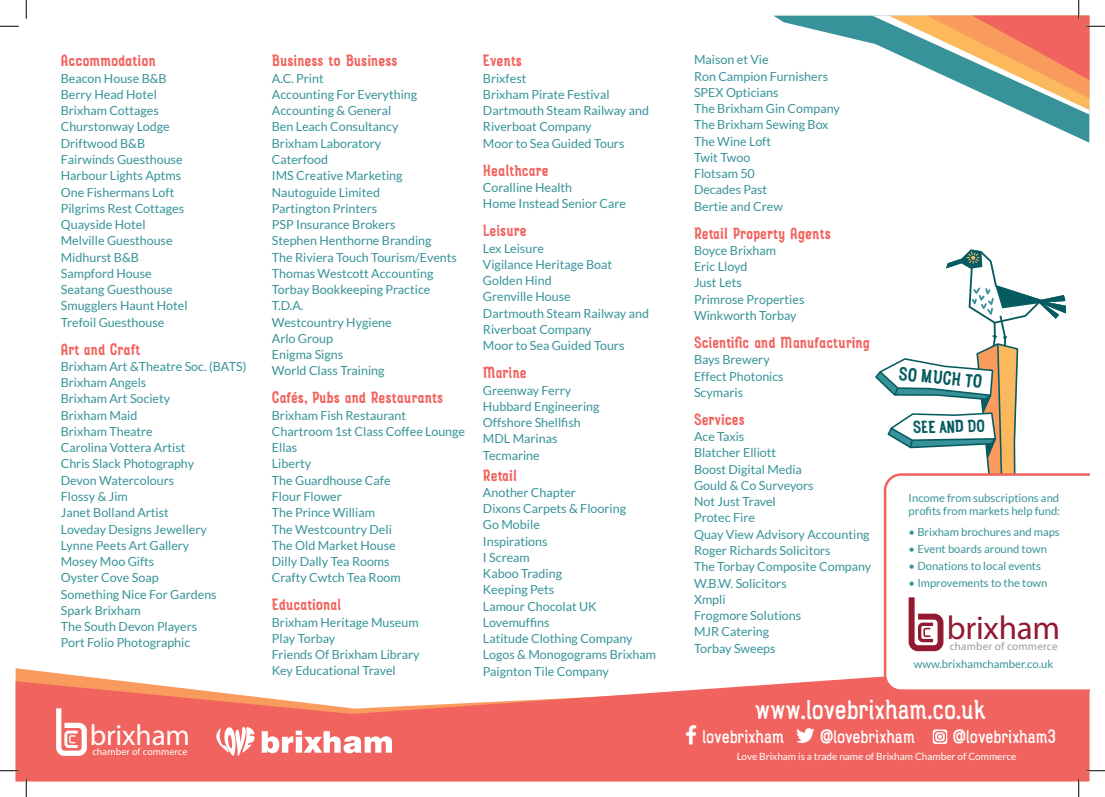
<style>
.page{position:relative;width:1105px;height:797px;background:#fff}
.page>*{position:absolute;margin:0;border:0;box-sizing:border-box;transform-origin:0 0}
.t1{font:33.25px "Myriad Pro";letter-spacing:-.005em;color:#921930}
.t2{font:30.75px "Rainier North 500";color:#fff}
.t3{font:29.25px "Myriad Pro";letter-spacing:-.005em;color:#fff}
.t4{font:20.75px "Rainier North 500";color:#fff}
.t5{font:20.38px "Rainier North 700";color:#065b61}
.t6{font:18.75px "Rainier North 700";color:#065b61}
.t7{font:17.5px "Rainier West 700";color:#f1635e}
.t8{font:12.5px/16.2px "Lato";color:#379399}
.t9{font:11.25px/13.5px "Lato";color:#379399}
.t10{font:11.12px "Myriad Pro";letter-spacing:.015em;color:#999c9d}
.t11{font:10px "Lato";color:#fff}
.t12{font:9.88px "Myriad Pro";letter-spacing:.015em;color:#fff}
</style>
<div class="page">
<svg style="left:9px;top:612px;width:1086px;height:185px"></svg>
<svg style="left:774px;top:16px;width:315px;height:127px"></svg>
<svg style="left:875px;top:249px;width:191px;height:307px"></svg>
<svg style="left:16px;top:662px;width:1073px;height:119px;fill:#f1635e"></svg>
<svg style="left:55px;top:705px;width:34px;height:53px"></svg>
<svg style="left:216px;top:726px;width:39px;height:30px"></svg>
<svg style="left:262px;top:730px;width:130px;height:23px"></svg>
<svg style="left:884px;top:473px;width:205px;height:219px"></svg>
<svg style="left:909px;top:597px;width:37px;height:55px"></svg>
<svg style="left:933px;top:729px;width:14px;height:15px"></svg>
<svg style="left:0;top:25px;width:19px;height:2px"></svg>
<svg style="left:0;top:770px;width:19px;height:1px"></svg>
<svg style="left:1086px;top:770px;width:19px;height:1px"></svg>
<svg style="left:25px;top:0;width:2px;height:19px"></svg>
<svg style="left:25px;top:778px;width:2px;height:19px"></svg>
<svg style="left:872px;top:0;width:233px;height:114px"></svg>
<svg style="left:1078px;top:778px;width:1px;height:19px"></svg>
<svg style="left:686px;top:725px;width:10px;height:19px"></svg>
<svg style="left:796px;top:728px;width:19px;height:14px"></svg>
<h3 class="t7" style="left:61px;top:49px;width:97px">Accommodation</h3>
<p class="t8" style="left:61px;top:70px;width:128px">Beacon House B&amp;B<br>Berry Head Hotel<br>Brixham Cottages<br>Churstonway Lodge<br>Driftwood B&amp;B<br>Fairwinds Guesthouse<br>Harbour Lights Aptms<br>One Fishermans Loft<br>Pilgrims Rest Cottages<br>Quayside Hotel<br>Melville Guesthouse<br>Midhurst B&amp;B<br>Sampford House<br>Seatang Guesthouse<br>Smugglers Haunt Hotel<br>Trefoil Guesthouse</p>
<h3 class="t7" style="left:61px;top:337px;width:81px">Art and Craft</h3>
<p class="t8" style="left:61px;top:358px;width:187px">Brixham Art &amp;Theatre Soc. (BATS)<br>Brixham Angels<br>Brixham Art Society<br>Brixham Maid<br>Brixham Theatre<br>Carolina Vottera Artist<br>Chris Slack Photography<br>Devon Watercolours<br>Flossy &amp; Jim<br>Janet Bolland Artist<br>Loveday Designs Jewellery<br>Lynne Peets Art Gallery<br>Mosey Moo Gifts<br>Oyster Cove Soap<br>Something Nice For Gardens<br>Spark Brixham<br>The South Devon Players<br>Port Folio Photographic</p>
<h3 class="t3" style="left:90px;top:717px;width:102px">brixham</h3>
<p class="t12" style="left:92px;top:745px;width:96px">chamber of commerce</p>
<h3 class="t7" style="left:272px;top:49px;width:127px">Business to Business</h3>
<p class="t8" style="left:272px;top:70px;width:187px">A.C. Print<br>Accounting For Everything<br>Accounting &amp; General<br>Ben Leach Consultancy<br>Brixham Laboratory<br>Caterfood<br>IMS Creative Marketing<br>Nautoguide Limited<br>Partington Printers<br>PSP Insurance Brokers<br>Stephen Henthorne Branding<br>The Riviera Touch Tourism/Events<br>Thomas Westcott Accounting<br>Torbay Bookkeeping Practice<br>T.D.A.<br>Westcountry Hygiene<br>Arlo Group<br>Enigma Signs<br>World Class Training</p>
<h3 class="t7" style="left:272px;top:386px;width:173px">Cafés, Pubs and Restaurants</h3>
<p class="t8" style="left:272px;top:407px;width:195px">Brixham Fish Restaurant<br>Chartroom 1st Class Coffee Lounge<br>Ellas<br>Liberty<br>The Guardhouse Cafe<br>Flour Flower<br>The Prince William<br>The Westcountry Deli<br>The Old Market House<br>Dilly Dally Tea Rooms<br>Crafty Cwtch Tea Room</p>
<h3 class="t7" style="left:272px;top:593px;width:71px">Educational</h3>
<p class="t8" style="left:272px;top:614px;width:149px">Brixham Heritage Museum<br>Play Torbay<br>Friends Of Brixham Library<br>Key Educational Travel</p>
<h3 class="t7" style="left:483px;top:49px;width:41px">Events</h3>
<p class="t8" style="left:483px;top:70px;width:168px">Brixfest<br>Brixham Pirate Festival<br>Dartmouth Steam Railway and<br>Riverboat Company<br>Moor to Sea Guided Tours</p>
<h3 class="t7" style="left:483px;top:158px;width:67px">Healthcare</h3>
<p class="t8" style="left:483px;top:179px;width:145px">Coralline Health<br>Home Instead Senior Care</p>
<h3 class="t7" style="left:483px;top:219px;width:45px">Leisure</h3>
<p class="t8" style="left:483px;top:240px;width:168px">Lex Leisure<br>Vigilance Heritage Boat<br>Golden Hind<br>Grenville House<br>Dartmouth Steam Railway and<br>Riverboat Company<br>Moor to Sea Guided Tours</p>
<h3 class="t7" style="left:483px;top:361px;width:45px">Marine</h3>
<p class="t8" style="left:483px;top:382px;width:118px">Greenway Ferry<br>Hubbard Engineering<br>Offshore Shellfish<br>MDL Marinas<br>Tecmarine</p>
<h3 class="t7" style="left:483px;top:463px;width:35px">Retail</h3>
<p class="t8" style="left:483px;top:484px;width:175px">Another Chapter<br>Dixons Carpets &amp; Flooring<br>Go Mobile<br>Inspirations<br>I Scream<br>Kaboo Trading<br>Keeping Pets<br>Lamour Chocolat UK<br>Lovemuffins<br>Latitude Clothing Company<br>Logos &amp; Monogograms Brixham<br>Paignton Tile Company</p>
<p class="t8" style="left:694px;top:51px;width:147px">Maison et Vie<br>Ron Campion Furnishers<br>SPEX Opticians<br>The Brixham Gin Company<br>The Brixham Sewing Box<br>The Wine Loft<br>Twit Twoo<br>Flotsam 50<br>Decades Past<br>Bertie and Crew</p>
<h3 class="t7" style="left:694px;top:221px;width:138px">Retail Property Agents</h3>
<p class="t8" style="left:694px;top:242px;width:112px">Boyce Brixham<br>Eric Lloyd<br>Just Lets<br>Primrose Properties<br>Winkworth Torbay</p>
<h3 class="t7" style="left:694px;top:331px;width:177px">Scientific and Manufacturing</h3>
<p class="t8" style="left:694px;top:351px;width:91px">Bays Brewery<br>Effect Photonics<br>Scymaris</p>
<h3 class="t7" style="left:694px;top:407px;width:52px">Services</h3>
<p class="t8" style="left:694px;top:428px;width:179px">Ace Taxis<br>Blatcher Elliott<br>Boost Digital Media<br>Gould &amp; Co Surveyors<br>Not Just Travel<br>Protec Fire<br>Quay View Advisory Accounting<br>Roger Richards Solicitors<br>The Torbay Composite Company<br>W.B.W. Solicitors<br>Xmpli<br>Frogmore Solutions<br>MJR Catering<br>Torbay Sweeps</p>
<h3 class="t5" style="left:900px;top:361px;width:85px;rotate:6deg">SO MUCH TO</h3>
<h3 class="t6" style="left:913px;top:416px;width:73px;rotate:-1deg">SEE AND DO</h3>
<p class="t9" style="left:909px;top:491px;width:153px">Income from subscriptions and profits from markets help fund:</p>
<p class="t9" style="left:909px;top:525px;width:153px">• Brixham brochures and maps</p>
<p class="t9" style="left:909px;top:542px;width:140px">• Event boards around town</p>
<p class="t9" style="left:909px;top:559px;width:134px">• Donations to local events</p>
<p class="t9" style="left:909px;top:576px;width:140px">• Improvements to the town</p>
<h1 class="t1" style="left:947px;top:607px;width:115px">brixham</h1>
<p class="t10" style="left:950px;top:639px;width:109px">chamber of commerce</p>
<p class="t9" style="left:914px;top:657px;width:141px">www.brixhamchamber.co.uk</p>
<h2 class="t2" style="left:755px;top:692px;width:232px">www.lovebrixham.co.uk</h2>
<p class="t11" style="left:737px;top:750px;width:281px">Love Brixham is a trade name of Brixham Chamber of Commerce</p>
<h3 class="t4" style="left:702px;top:724px;width:84px">lovebrixham</h3>
<h3 class="t4" style="left:820px;top:724px;width:96px">@lovebrixham</h3>
<h3 class="t4" style="left:953px;top:724px;width:104px">@lovebrixham3</h3>
</div>
